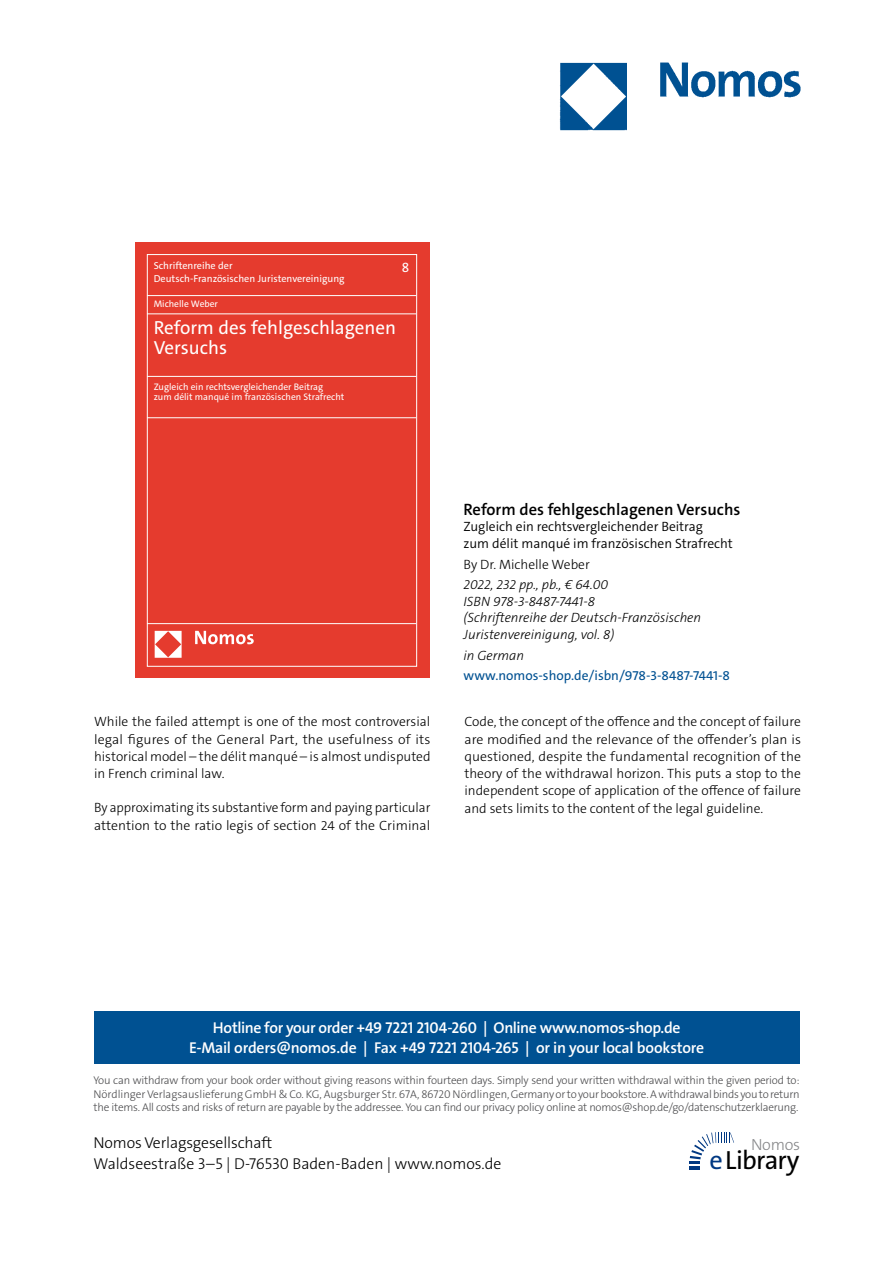
<style>
.page{position:relative;width:893px;height:1263px;background:#fff}
.page>*{position:absolute;margin:0;border:0;box-sizing:border-box;transform-origin:0 0}
.t1{font:26.4px "The Sans Os F";letter-spacing:-.03em;color:#000}
.t2{font:19.05px/20.4px "The Sans C5";color:#fff}
.t3{font:600 16.5px "The Sans C5";color:#000}
.t4{font:300 16.2px "The Sans Os F";letter-spacing:-.02em;color:#87888a}
.t5{font:600 15.75px/21px "The Sans Os F";letter-spacing:-.02em;color:#fff;text-align:center}
.t6{font:300 15.75px/21px "The Sans Os F";color:#000}
.t7{font:300 13.5px/17.2px "The Sans C5";color:#000;text-align:justify}
.t8{font:italic 300 13.5px/16.5px "The Sans C5";color:#000}
.t9{font:300 13.5px/16.5px "The Sans C5";color:#000}
.t10{font:13.5px "The Sans C5";color:#005192}
.t11{font:13.5px "The Sans C5";color:#fff}
.t12{font:300 11.25px/13.5px "The Sans Os F";letter-spacing:-.02em;color:#4b4b4d;text-align:justify}
.t13{font:10.2px/12.1px "The Sans C5";color:#fff}
.t14{font:9.45px/10.8px "The Sans C5";color:#fff}
.s1{color:#003882}
</style>
<div class="page">
<div style="left:94px;top:1011px;width:705px;height:52px;background:#005192"></div>
<hr style="left:689px;top:1166px;width:11px;height:4px;background:#003882">
<svg style="left:689px;top:1132px;width:45px;height:32px"></svg>
<img style="left:559px;top:62px;width:242px;height:69px">
<div style="left:135px;top:242px;width:295px;height:435px;background:#e53b2e"></div>
<div style="left:147px;top:254px;width:270px;height:413px;border:1px solid #fff"></div>
<hr style="left:147px;top:295px;width:269px;height:1px;background:#fff">
<hr style="left:147px;top:376px;width:269px;height:1px;background:#fff">
<hr style="left:147px;top:417px;width:269px;height:1px;background:#fff">
<hr style="left:147px;top:623px;width:269px;height:1px;background:#fff">
<svg style="left:195px;top:631px;width:59px;height:13px"></svg>
<svg style="left:155px;top:631px;width:27px;height:27px"></svg>
<hr style="left:147px;top:313px;width:269px;height:1px;background:#fff">
<p class="t13" style="left:154px;top:260px;width:192px">Schriftenreihe der<br>Deutsch-Französischen Juristenvereinigung</p>
<p class="t11" style="left:402px;top:259px;width:9px">8</p>
<p class="t14" style="left:154px;top:299px;width:66px">Michelle Weber</p>
<h2 class="t2" style="left:154px;top:317px;width:244px">Reform des fehlgeschlagenen<br>Versuchs</h2>
<p class="t14" style="left:154px;top:381px;width:192px">Zugleich ein rechtsvergleichender Beitrag<br>zum délit manqué im französischen Strafrecht</p>
<p class="t7" style="left:94px;top:713px;width:338px">While the failed attempt is one of the most controversial legal figures of the General Part, the usefulness of its historical model – the délit manqué – is almost undisputed in French criminal law.</p>
<p class="t7" style="left:94px;top:799px;width:338px">By approximating its substantive form and paying particular attention to the ratio legis of section 24 of the Criminal</p>
<p class="t3" style="left:463px;top:499px;width:278px">Reform des fehlgeschlagenen Versuchs</p>
<p class="t9" style="left:463px;top:519px;width:271px">Zugleich ein rechtsvergleichender Beitrag<br>zum délit manqué im französischen Strafrecht</p>
<p class="t7" style="left:463px;top:555px;width:128px">By Dr. Michelle Weber</p>
<p class="t8" style="left:463px;top:577px;width:239px">2022, 232 pp., pb., € 64.00<br>ISBN 978-3-8487-7441-8<br>(Schriftenreihe der Deutsch-Französischen<br>Juristenvereinigung, vol. 8)</p>
<p class="t8" style="left:463px;top:647px;width:62px">in German</p>
<p class="t10" style="left:463px;top:667px;width:268px">www.nomos-shop.de/isbn/978-3-8487-7441-8</p>
<p class="t7" style="left:464px;top:713px;width:338px">Code, the concept of the offence and the concept of failure are modified and the relevance of the offender’s plan is questioned, despite the fundamental recognition of the theory of the withdrawal horizon. This puts a stop to the independent scope of application of the offence of failure and sets limits to the content of the legal guideline.</p>
<p class="t5" style="left:189px;top:1017px;width:517px">Hotline for your order +49 7221 2104-260 | Online www.nomos-shop.de<br>E-Mail orders@nomos.de | Fax +49 7221 2104-265 | or in your local bookstore</p>
<p class="t12" style="left:94px;top:1074px;width:708px">You can withdraw from your book order without giving reasons within fourteen days. Simply send your written withdrawal within the given period to:<br>Nördlinger Verlagsauslieferung GmbH &amp; Co. KG, Augsburger Str. 67A, 86720 Nördlingen, Germany or to your bookstore. A withdrawal binds you to return the items. All costs and risks of return are payable by the addressee. You can find our privacy policy online at nomos@shop.de/go/datenschutzerklaerung.</p>
<p class="t6" style="left:94px;top:1133px;width:409px">Nomos Verlagsgesellschaft<br>Waldseestraße 3–5 | D-76530 Baden-Baden | www.nomos.de</p>
<p class="t4" style="left:751px;top:1134px;width:51px">Nomos</p>
<h1 class="t1" style="left:709px;top:1150px;width:91px"><span class="s1">e</span>Library</h1>
</div>
